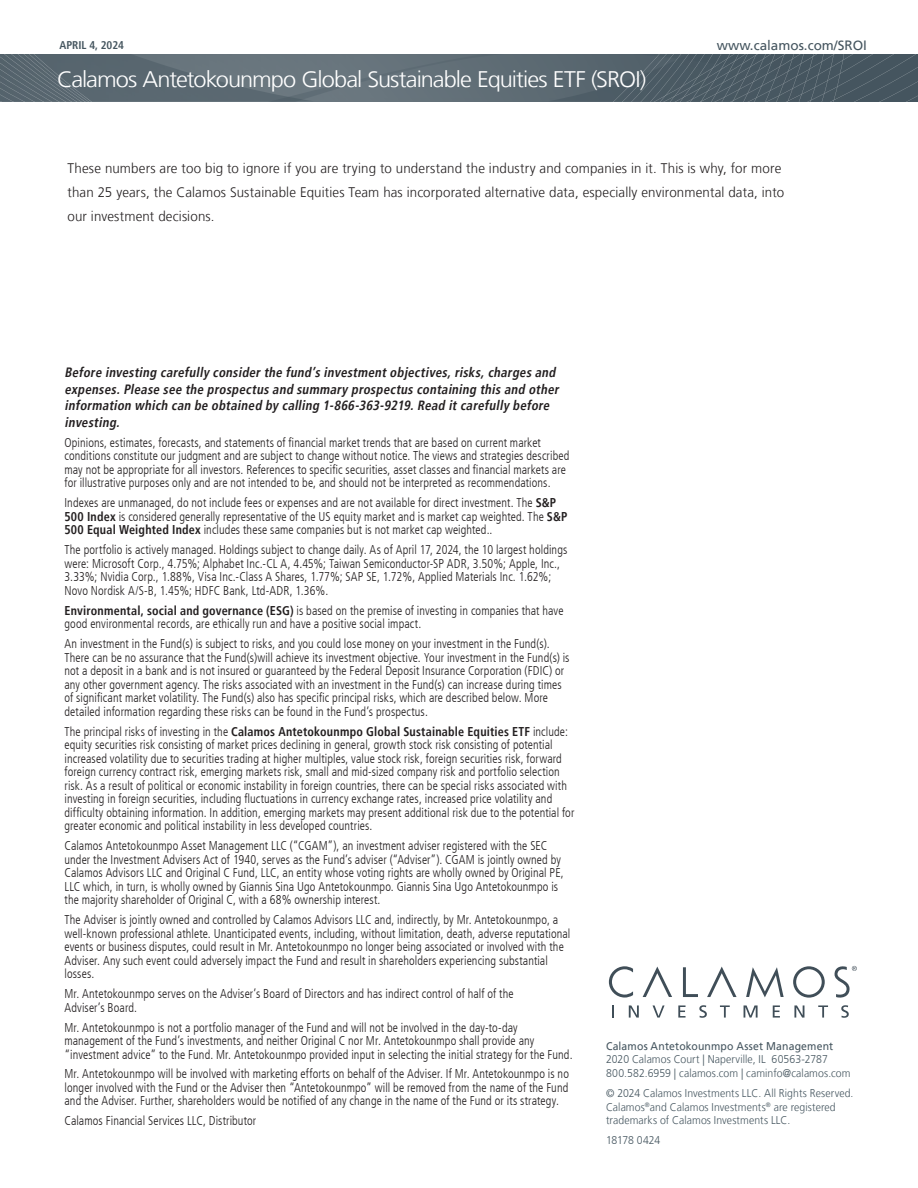
<style>
.page{position:relative;width:918px;height:1188px;background:#fff}
.page>*{position:absolute;margin:0;border:0;box-sizing:border-box;transform-origin:0 0}
.t1{font:300 22.5px "Frutiger LT";letter-spacing:-.04em;color:#fff;scale:1.05 1}
.t2{font:300 13.8px/24px "Frutiger LT";letter-spacing:.01em;color:#231f20;scale:.96 1}
.t3{font:italic 700 condensed 13.5px/16.5px "Frutiger LT";color:#231f20;scale:.95 1}
.t4{font:13.5px "Frutiger LT";color:#45555f}
.t5{font:300 condensed 12.75px/13.5px "Frutiger LT";letter-spacing:.01em;color:#231f20;scale:.95 1}
.t6{font:300 11.25px/13.5px "Frutiger LT";letter-spacing:.01em;color:#45555f;scale:.93 1}
.t7{font:11.25px "Frutiger LT";letter-spacing:.015em;color:#45555f;scale:.93 1}
.t8{font:700 condensed 11.25px "Frutiger LT";color:#45555f}
.t9{font:300 11.25px "Frutiger LT";letter-spacing:-.02em;color:#45555f;scale:.93 1}
.s1{font-weight:700}
</style>
<div class="page">
<svg style="left:0;top:54px;width:918px;height:47px;background:#596770"></svg>
<svg style="left:683px;top:967px;width:15px;height:30px"></svg>
<svg style="left:746px;top:967px;width:38px;height:30px"></svg>
<svg style="left:793px;top:966px;width:32px;height:32px"></svg>
<svg style="left:643px;top:967px;width:29px;height:30px"></svg>
<svg style="left:707px;top:967px;width:30px;height:30px"></svg>
<svg style="left:609px;top:966px;width:24px;height:32px"></svg>
<svg style="left:835px;top:966px;width:22px;height:32px"></svg>
<svg style="left:612px;top:1005px;width:2px;height:13px"></svg>
<svg style="left:629px;top:1005px;width:10px;height:13px"></svg>
<svg style="left:653px;top:1005px;width:12px;height:13px"></svg>
<svg style="left:678px;top:1005px;width:8px;height:13px"></svg>
<svg style="left:699px;top:1005px;width:8px;height:13px"></svg>
<svg style="left:720px;top:1005px;width:10px;height:13px"></svg>
<svg style="left:744px;top:1005px;width:14px;height:13px"></svg>
<svg style="left:773px;top:1005px;width:7px;height:13px"></svg>
<svg style="left:794px;top:1005px;width:10px;height:13px"></svg>
<svg style="left:818px;top:1005px;width:10px;height:13px"></svg>
<svg style="left:841px;top:1005px;width:8px;height:13px"></svg>
<p class="t8" style="left:59px;top:39px;width:66px">APRIL 4, 2024</p>
<h1 class="t1" style="left:57px;top:66px;width:563px">Calamos Antetokounmpo Global Sustainable Equities ETF (SROI)</h1>
<p class="t4" style="left:717px;top:38px;width:152px">www.calamos.com/SROI</p>
<p class="t2" style="left:68px;top:156px;width:748px">These numbers are too big to ignore if you are trying to understand the industry and companies in it. This is why, for more than 25 years, the Calamos Sustainable Equities Team has incorporated alternative data, especially environmental data, into our investment decisions.</p>
<p class="t3" style="left:64px;top:364px;width:525px">Before investing carefully considerthe fund’s investmentobjectives,risks,charges and expenses.Please see the prospectus and summary prospectus containing this and other information which can be obtained by calling 1-866-363-9219.Read itcarefully before investing.</p>
<p class="t5" style="left:64px;top:436px;width:533px">Opinions, estimates, forecasts, and statements of financial market trends that are based on current market conditions constitute our judgment and are subject to change without notice. The views and strategies described may not be appropriate for all investors. References to specific securities, asset classes and financial markets are for illustrative purposes only and are not intended to be, and should not be interpreted as recommendations.</p>
<p class="t5" style="left:64px;top:496px;width:531px">Indexes are unmanaged, do not include fees or expenses and are not available for direct investment. The <span class="s1">S&amp;P<br>500 Index</span> is considered generally representative of the US equity market and is market cap weighted. The <span class="s1">S&amp;P<br>500 Equal Weighted Index</span> includes these same companies but is not market cap weighted..</p>
<p class="t5" style="left:64px;top:543px;width:531px">The portfolio is actively managed. Holdings subject to change daily. As of April 17, 2024, the 10 largest holdings were: Microsoft Corp., 4.75%; Alphabet Inc.-CL A, 4.45%; Taiwan Semiconductor-SP ADR, 3.50%; Apple, Inc., 3.33%; Nvidia Corp., 1.88%, Visa Inc.-Class A Shares, 1.77%; SAP SE, 1.72%, Applied Materials Inc. 1.62%; Novo Nordisk A/S-B, 1.45%; HDFC Bank, Ltd-ADR, 1.36%.</p>
<p class="t5" style="left:64px;top:604px;width:527px"><span class="s1">Environmental, social and governance (ESG)</span> is based on the premise of investing in companies that have good environmental records, are ethically run and have a positive social impact.</p>
<p class="t5" style="left:64px;top:637px;width:533px">An investment in the Fund(s) is subject to risks, and you could lose money on your investment in the Fund(s).<br>There can be no assurance that the Fund(s)will achieve its investment objective. Your investment in the Fund(s) is not a deposit in a bank and is not insured or guaranteed by the Federal Deposit Insurance Corporation (FDIC) or any other government agency. The risks associated with an investment in the Fund(s) can increase during times of significant market volatility. The Fund(s) also has specific principal risks, which are described below. More detailed information regarding these risks can be found in the Fund’s prospectus.</p>
<p class="t5" style="left:64px;top:725px;width:538px">The principal risks of investing in the <span class="s1">Calamos Antetokounmpo Global Sustainable Equities ETF</span> include: equity securities risk consisting of market prices declining in general, growth stock risk consisting of potential increased volatility due to securities trading at higher multiples, value stock risk, foreign securities risk, forward foreign currency contract risk, emerging markets risk, small and mid-sized company risk and portfolio selection risk. As a result of political or economic instability in foreign countries, there can be special risks associated with investing in foreign securities, including fluctuations in currency exchange rates, increased price volatility and difficulty obtaining information. In addition, emerging markets may present additional risk due to the potential for greater economic and political instability in less developed countries.</p>
<p class="t5" style="left:64px;top:839px;width:527px">Calamos Antetokounmpo Asset Management LLC (“CGAM”), an investment adviser registered with the SEC under the Investment Advisers Act of 1940, serves as the Fund’s adviser (“Adviser”). CGAM is jointly owned by Calamos Advisors LLC and Original C Fund, LLC, an entity whose voting rights are wholly owned by Original PE, LLC which, in turn, is wholly owned by Giannis Sina Ugo Antetokounmpo. Giannis Sina Ugo Antetokounmpo is the majority shareholder of Original C, with a 68% ownership interest.</p>
<p class="t5" style="left:64px;top:913px;width:534px">The Adviser is jointly owned and controlled by Calamos Advisors LLC and, indirectly, by Mr. Antetokounmpo, a well-known professional athlete. Unanticipated events, including, without limitation, death, adverse reputational events or business disputes, could result in Mr. Antetokounmpo no longer being associated or involved with the Adviser. Any such event could adversely impact the Fund and result in shareholders experiencing substantial losses.</p>
<p class="t5" style="left:64px;top:987px;width:474px">Mr. Antetokounmpo serves on the Adviser’s Board of Directors and has indirect control of half of the<br>Adviser’s Board.</p>
<p class="t5" style="left:64px;top:1021px;width:536px">Mr. Antetokounmpo is not a portfolio manager of the Fund and will not be involved in the day-to-day management of the Fund’s investments, and neither Original C nor Mr. Antetokounmpo shall provide any “investment advice” to the Fund. Mr. Antetokounmpo provided input in selecting the initial strategy for the Fund.</p>
<p class="t5" style="left:64px;top:1068px;width:533px;text-align:justify">Mr. Antetokounmpo will be involved with marketing efforts on behalf of the Adviser. If Mr. Antetokounmpo is no longer involved with the Fund or the Adviser then “Antetokounmpo” will be removed from the name of the Fund and the Adviser. Further, shareholders would be notified of any change in the name of the Fund or its strategy.</p>
<p class="t5" style="left:64px;top:1114px;width:203px">Calamos Financial Services LLC, Distributor</p>
<p class="t7" style="left:606px;top:1039px;width:246px">Calamos Antetokounmpo Asset Management</p>
<p class="t6" style="left:606px;top:1053px;width:264px">2020 Calamos Court | Naperville, IL 60563-2787<br>800.582.6959 | calamos.com | caminfo@calamos.com</p>
<p class="t6" style="left:606px;top:1087px;width:268px">© 2024 Calamos Investments LLC. All Rights Reserved.<br>Calamos<sup>®</sup>and Calamos Investments<sup>®</sup> are registered trademarks of Calamos Investments LLC.</p>
<p class="t9" style="left:606px;top:1134px;width:60px">18178 0424</p>
</div>
